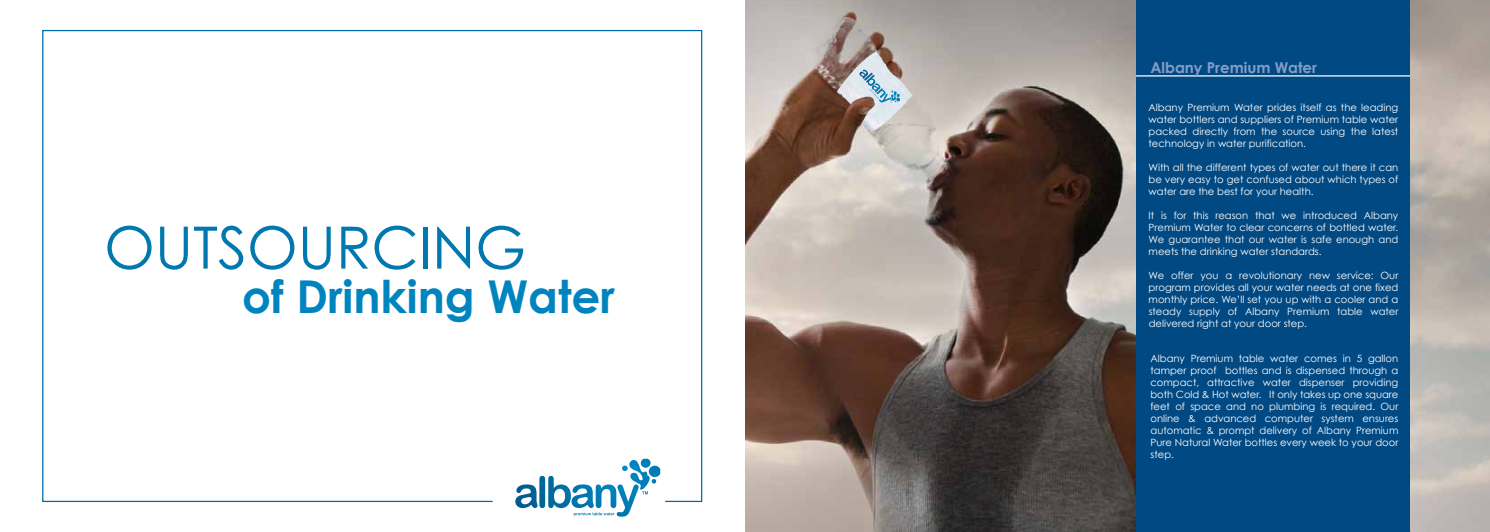
<style>
.page{position:relative;width:1490px;height:532px;background:#fff}
.page>*{position:absolute;margin:0;border:0;box-sizing:border-box;transform-origin:0 0}
.t1{font:58.38px "Century Gothic";color:#0078b0}
.t2{font:700 45.25px "Century Gothic";color:#0084bf}
.t3{font:700 15px "Century Gothic";color:#859dc6}
.t4{font:10px/12px "Century Gothic";color:#fff;text-align:justify}
</style>
<div class="page">
<img style="left:745px;top:0;width:391px;height:532px">
<div style="left:1136px;top:0;width:274px;height:532px;background:#004983"></div>
<svg style="left:539px;top:502px;width:95px;height:6px"></svg>
<svg style="left:42px;top:29px;width:661px;height:473px"></svg>
<hr style="left:1136px;top:75px;width:274px;height:1px;background:#fff">
<img style="left:837px;top:51px;width:75px;height:81px">
<svg style="left:859px;top:70px;width:19px;height:18px"></svg>
<h1 class="t1" style="left:104px;top:212px;width:423px">OUTSOURCING</h1>
<h2 class="t2" style="left:242px;top:268px;width:374px">of Drinking Water</h2>
<h3 class="t3" style="left:1150px;top:58px;width:168px">Albany Premium Water</h3>
<p class="t4" style="left:1148px;top:101px;width:251px">Albany Premium Water prides itself as the leading water bottlers and suppliers of Premium table water packed directly from the source using the latest technology in water purification.</p>
<p class="t4" style="left:1148px;top:161px;width:251px">With all the different types of water out there it can be very easy to get confused about which types of water are the best for your health.</p>
<p class="t4" style="left:1148px;top:209px;width:251px">It is for this reason that we introduced Albany Premium Water to clear concerns of bottled water.<br>We guarantee that our water is safe enough and meets the drinking water standards.</p>
<p class="t4" style="left:1148px;top:269px;width:251px">We offer you a revolutionary new service: Our program provides all your water needs at one fixed monthly price. We’ll set you up with a cooler and a steady supply of Albany Premium table water delivered right at your door step.</p>
<p class="t4" style="left:1150px;top:352px;width:249px">Albany Premium table water comes in 5 gallon tamper proof bottles and is dispensed through a compact, attractive water dispenser providing both Cold &amp; Hot water. It only takes up one square feet of space and no plumbing is required. Our online &amp; advanced computer system ensures automatic &amp; prompt delivery of Albany Premium Pure Natural Water bottles every week to your door step.</p>
</div>
